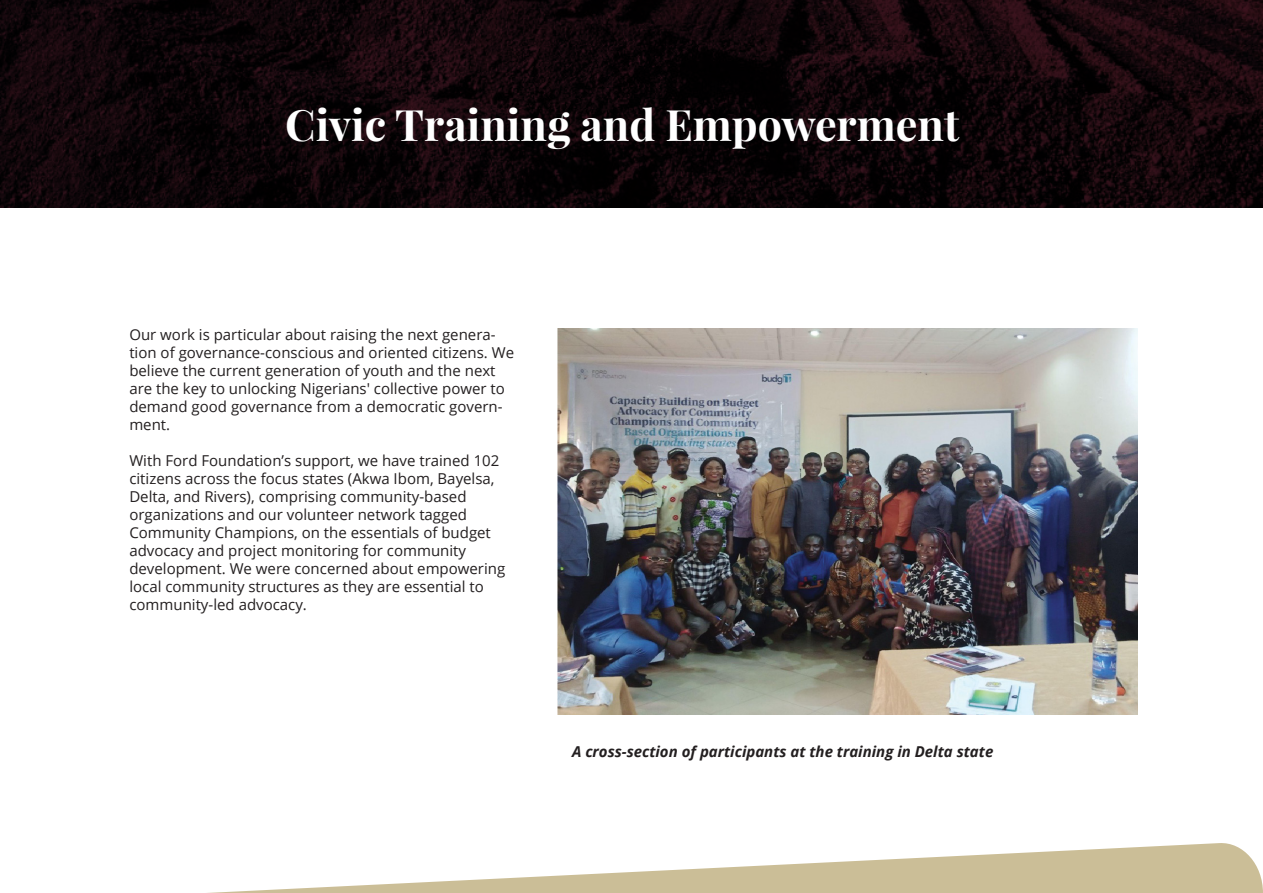
<style>
.page{position:relative;width:1263px;height:893px;background:#fff}
.page>*{position:absolute;margin:0;border:0;box-sizing:border-box;transform-origin:0 0}
.t1{font:700 43.2px "Playfair Display";color:#fff}
.t2{font:15px/18px "Open Sans";color:#231f20}
.t3{font:italic 700 15px "Open Sans";color:#231f20}
</style>
<div class="page">
<svg style="left:0;top:0;width:1263px;height:207px;background:#0f0508"></svg>
<img style="left:558px;top:329px;width:579px;height:385px">
<svg style="left:208px;top:843px;width:1055px;height:50px;fill:#cbbe97"></svg>
<h1 class="t1" style="left:285px;top:98px;width:675px">Civic Training and Empowerment</h1>
<p class="t2" style="left:129px;top:325px;width:386px">Our work is particular about raising the next genera&shy;tion of governance-conscious and oriented citizens. We believe the current generation of youth and the next are the key to unlocking Nigerians' collective power to demand good governance from a democratic govern&shy;ment.</p>
<p class="t2" style="left:129px;top:451px;width:377px">With Ford Foundation’s support, we have trained 102 citizens across the focus states (Akwa Ibom, Bayelsa, Delta, and Rivers), comprising community-based organizations and our volunteer network tagged Community Champions, on the essentials of budget advocacy and project monitoring for community development. We were concerned about empowering local community structures as they are essential to community-led advocacy.</p>
<p class="t3" style="left:572px;top:741px;width:423px">A cross-section of participants at the training in Delta state</p>
</div>
